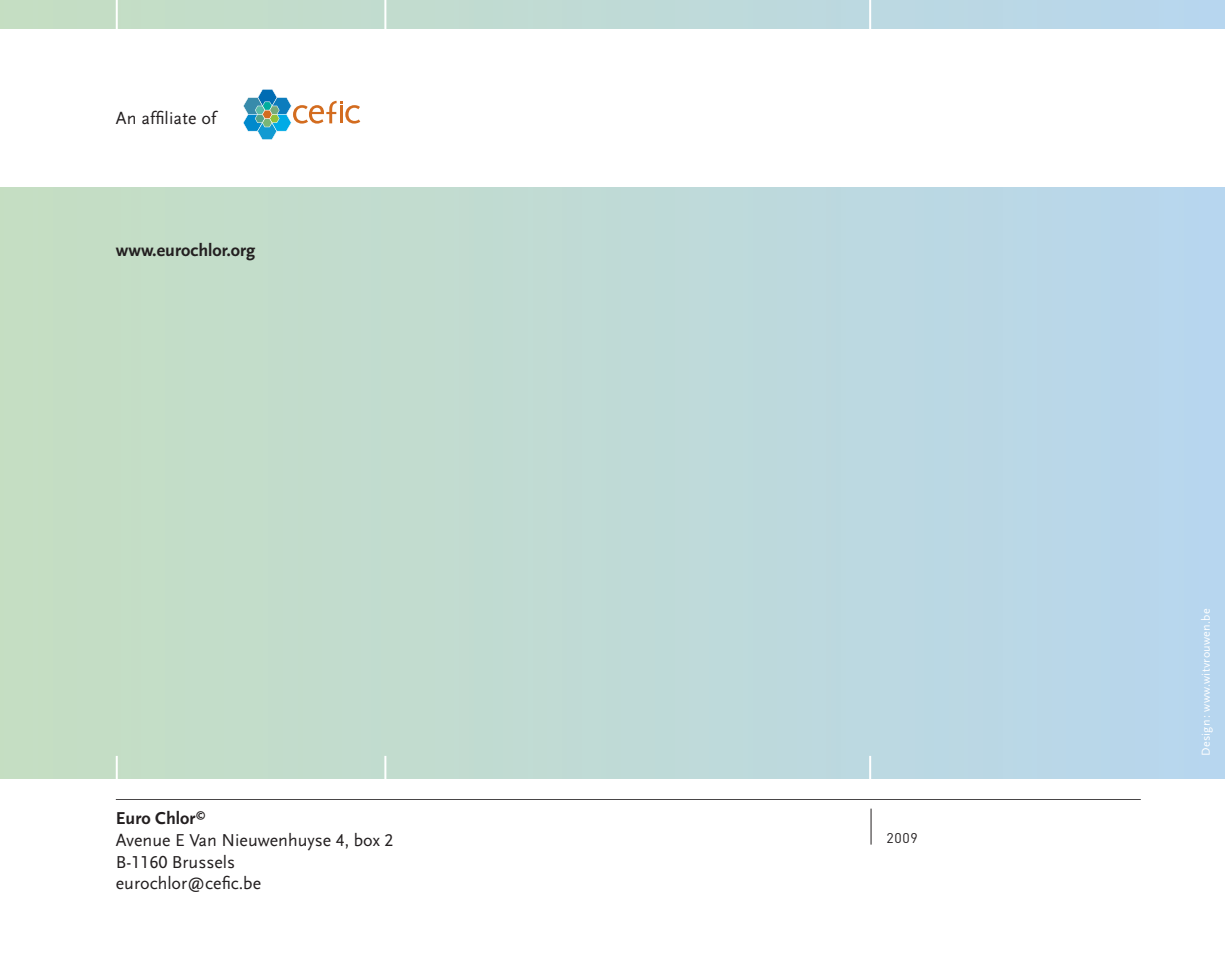
<style>
.page{position:relative;width:1225px;height:964px;background:#fff}
.page>*{position:absolute;margin:0;border:0;box-sizing:border-box;transform-origin:0 0}
.t1{font:18px/21.6px "Scala Sans";color:#231f20}
.t2{font:700 18px "Scala Sans";color:#231f20}
.t3{font:14px "DIN";color:#231f20}
.t4{font:12px "Scala Sans";letter-spacing:.025em;color:#fff}
.s1{font-family:"Scala Sans Caps"}
</style>
<div class="page">
<div style="left:0;top:0;width:1225px;height:28px;background:linear-gradient(to right,#c6dec1,#b8d6ee)"></div>
<div style="left:0;top:188px;width:1225px;height:598px;background:linear-gradient(to right,#c6dec1,#b8d6ee)"></div>
<hr style="left:116px;top:0;width:2px;height:55px;background:#fff">
<hr style="left:384px;top:0;width:2px;height:55px;background:#fff">
<hr style="left:869px;top:0;width:2px;height:55px;background:#fff">
<svg style="left:243px;top:89px;width:117px;height:51px"></svg>
<hr style="left:384px;top:756px;width:2px;height:33px;background:#fff">
<hr style="left:116px;top:756px;width:2px;height:33px;background:#fff">
<hr style="left:116px;top:799px;width:1024px;height:1px;background:#231f20">
<hr style="left:870px;top:808px;width:1px;height:36px;background:#231f20">
<hr style="left:869px;top:756px;width:2px;height:31px;background:#fff">
<div style="left:0;top:779px;width:1225px;height:19px;background:#fff"></div>
<p class="t1" style="left:116px;top:108px;width:102px">An affiliate of</p>
<p class="t2" style="left:116px;top:241px;width:141px">www.eurochlor.org</p>
<p class="t2" style="left:116px;top:809px;width:92px">Euro Chlor<sup>©</sup></p>
<p class="t1" style="left:116px;top:830px;width:279px">Avenue E Van Nieuwenhuyse <span class="s1">4</span>, box <span class="s1">2<br></span>B-<span class="s1">1160</span> Brussels</p>
<p class="t1" style="left:116px;top:873px;width:147px">eurochlor@cefic.be</p>
<p class="t3" style="left:886px;top:829px;width:33px">2009</p>
<p class="t4" style="left:1199px;top:756px;width:149px;rotate:-90deg">Design: www.witvrouwen.be</p>
</div>
